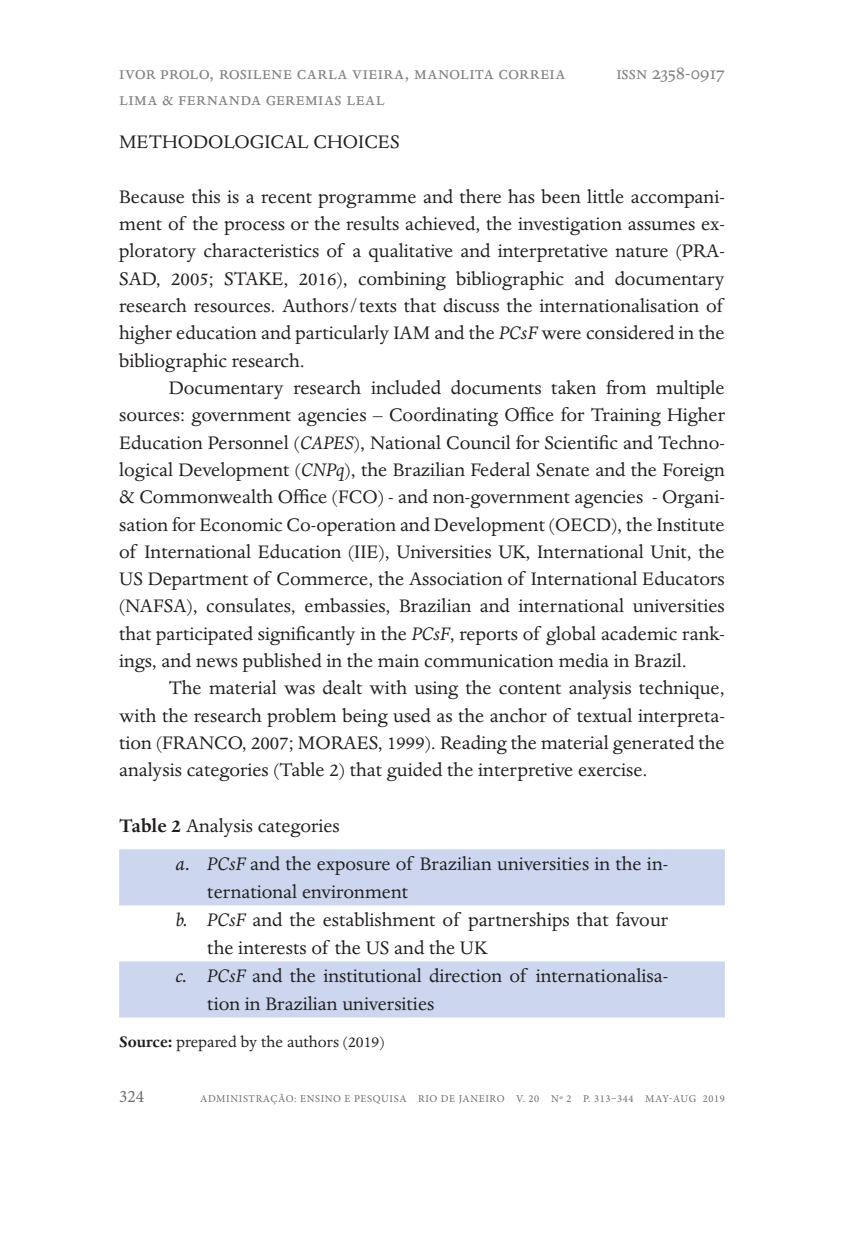
<style>
.page{position:relative;width:844px;height:1241px;background:#fff}
.page>*{position:absolute;margin:0;border:0;box-sizing:border-box;transform-origin:0 0}
.Corpo_do_texto{font:21px/27.3px "Dante MT Std";color:#231f20}
.Corpo_esquerda{font:21px/27.3px "Dante MT Std";color:#231f20;text-align:justify}
.t1{font:21px/26.2px "Dante MT Std";letter-spacing:.01em;color:#808285}
.Corpo_do_SUB{font:21px "Dante MT Std";color:#231f20}
.Corpo_esquerda-2{font:17.5px "Dante MT Std";color:#231f20}
.t2{font:17.5px "Minion Pro";color:#6c6d70}
.t3{font:10.5px "Minion Pro";letter-spacing:.06em;color:#6c6d70}
.s1{font-style:italic}
.s2{font-weight:700}
</style>
<div class="page">
<svg style="left:119px;top:849px;width:605px;height:168px;fill:#ccd6ee"></svg>
<p class="t1" style="left:616px;top:59px;width:110px">issn 2358-0917</p>
<p class="t1" style="left:119px;top:59px;width:447px">ivor prolo, rosilene carla vieira, manolita correia lima &amp; fernanda geremias leal</p>
<p class="Corpo_do_SUB" style="left:119px;top:129px;width:282px">METHODOLOGICAL CHOICES</p>
<p class="Corpo_esquerda" style="left:119px;top:183px;width:607px">Because this is a recent programme and there has been little accompani&shy;ment of the process or the results achieved, the investigation assumes ex&shy;ploratory characteristics of a qualitative and interpretative nature (PRA-SAD, 2005; STAKE, 2016), combining bibliographic and documentary research resources. Authors/texts that discuss the internationalisation of higher education and particularly IAM and the <span class="s1">PCsF</span> were considered in the bibliographic research.</p>
<p class="Corpo_do_texto" style="left:119px;top:374px;width:607px;text-align:justify;text-indent:50px">Documentary research included documents taken from multiple sources: government agencies – Coordinating Office for Training Higher Education Personnel (<span class="s1">CAPES</span>), National Council for Scientific and Techno&shy;logical Development (<span class="s1">CNPq</span>), the Brazilian Federal Senate and the Foreign &amp; Commonwealth Office (FCO) - and non-government agencies - Organi&shy;sation for Economic Co-operation and Development (OECD), the Institute of International Education (IIE), Universities UK, International Unit, the US Department of Commerce, the Association of International Educators (NAFSA), consulates, embassies, Brazilian and international universities that participated significantly in the <span class="s1">PCsF</span>, reports of global academic rank&shy;ings, and news published in the main communication media in Brazil.</p>
<p class="Corpo_do_texto" style="left:119px;top:674px;width:607px;text-align:justify;text-indent:50px">The material was dealt with using the content analysis technique, with the research problem being used as the anchor of textual interpreta&shy;tion (FRANCO, 2007; MORAES, 1999). Reading the material generated the analysis categories (Table 2) that guided the interpretive exercise.</p>
<p class="Corpo_esquerda" style="left:119px;top:812px;width:222px"><span class="s2">Table 2</span> Analysis categories</p>
<p class="Corpo_do_texto" style="left:207px;top:850px;width:462px;line-height:28px;text-indent:-32px"><span class="s1">a. PCsF</span> and the exposure of Brazilian universities in the in&shy;ternational environment</p>
<p class="Corpo_do_texto" style="left:207px;top:906px;width:462px;line-height:28px;text-indent:-32px"><span class="s1">b. PCsF</span> and the establishment of partnerships that favour the interests of the US and the UK</p>
<p class="Corpo_do_texto" style="left:207px;top:962px;width:462px;line-height:28px;text-indent:-32px"><span class="s1">c. PCsF</span> and the institutional direction of internationalisa&shy;tion in Brazilian universities</p>
<p class="Corpo_esquerda-2" style="left:119px;top:1030px;width:267px"><span class="s2">Source:</span> prepared by the authors (2019)</p>
<p class="t2" style="left:119px;top:1084px;width:27px">324</p>
<p class="t3" style="left:200px;top:1091px;width:526px">ADMINISTRAÇÃO: ENSINO E PESQUISA RIO DE JANEIRO V. 20 No 2 P. 313–344 MAY-AUG 2019</p>
</div>
